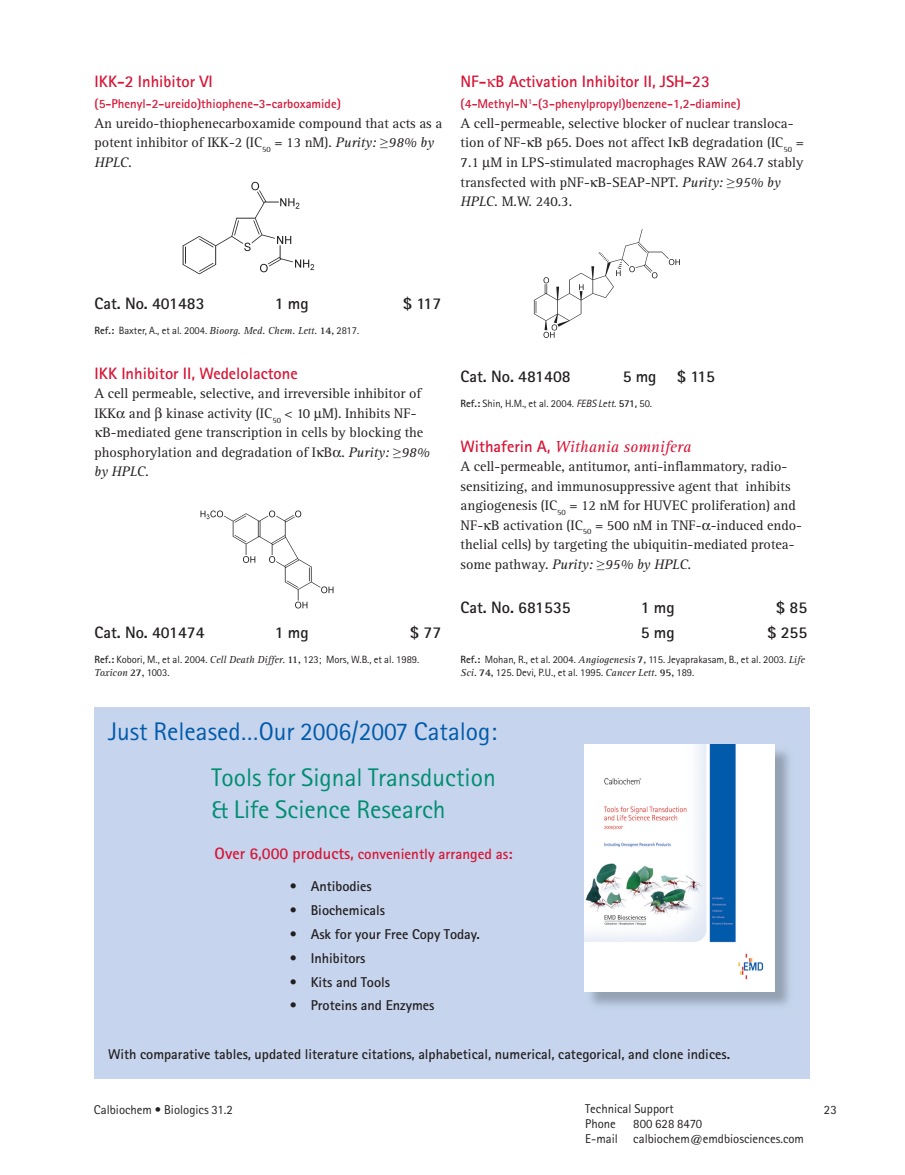
<style>
.page{position:relative;width:905px;height:1175px;background:#fff}
.page>*{position:absolute;margin:0;border:0;box-sizing:border-box;transform-origin:0 0}
.t1{font:25.5px/32.5px "Agfa Rotis Sans Serif";color:#008d71}
.t2{font:25.5px "Agfa Rotis Sans Serif";color:#015aaa}
.t3{font:700 16.5px "Agfa Rotis Sans Serif";color:#231f20}
.t4{font:700 16.5px "Agfa Rotis Sans Serif";color:#d71536}
.t5{font:italic 16.5px "Agfa Rotis Serif";color:#d71536}
.t6{font:700 15px "Agfa Rotis Sans Serif";color:#d71536}
.t7{font:14.25px/19.5px "Agfa Rotis Serif";color:#231f20}
.t8{font:700 14.25px "Agfa Rotis Sans Serif";color:#231f20}
.t9{font:italic 14.25px "Agfa Rotis Serif";color:#231f20}
.t10{font:12.75px/15px "Agfa Rotis Sans Serif";color:#231f20}
.t11{font:700 12.75px "Agfa Rotis Sans Serif";color:#d71536}
.t12{font:10.5px/12.8px "Agfa Rotis Sans Serif";color:#231f20}
.t13{font:italic 10.5px "Agfa Rotis Serif";color:#231f20}
.s1{font-style:italic}
.s2{font-weight:700}
.s3{font-family:"Agfa Rotis Serif";font-style:italic}
.s4{font-family:"Agfa Rotis Serif";font-weight:700}
.s5{font-weight:700;font-style:normal}
.s6{font-family:"Agfa Rotis Sans Serif";font-style:normal}
.s7{font-family:"Agfa Rotis Sans Serif";font-weight:700;font-style:normal}
.s8{font-size:16.5px}
</style>
<div class="page">
<img style="left:182px;top:181px;width:133px;height:94px">
<img style="left:200px;top:510px;width:134px;height:99px">
<img style="left:533px;top:229px;width:147px;height:109px">
<div style="left:94px;top:707px;width:716px;height:371px;background:#c6d5ed"></div>
<img style="left:585px;top:744px;width:204px;height:262px">
<img style="left:584px;top:744px;width:190px;height:247px">
<p class="t4" style="left:94px;top:71px;width:120px">IKK-2 Inhibitor VI</p>
<p class="t11" style="left:94px;top:96px;width:248px">(5-Phenyl-2-ureido)thiophene-3-carboxamide)</p>
<p class="t7" style="left:94px;top:114px;width:349px">An ureido-thiophenecarboxamide compound that acts as a potent inhibitor of IKK-2 (IC<sub>50</sub> = 13 nM). <span class="s1">Purity: ≥98% by<br>HPLC.</span></p>
<p class="t4" style="left:460px;top:71px;width:251px">NF- B Activation Inhibitor II, JSH-23</p>
<p class="t11" style="left:460px;top:96px;width:281px">(4-Methyl-N<sup>1</sup>-(3-phenylpropyl)benzene-1,2-diamine)</p>
<p class="t7" style="left:460px;top:114px;width:345px">A cell-permeable, selective blocker of nuclear transloca&shy;tion of NF- B p65. Does not affect I B degradation (IC<sub>50</sub> = 7.1 M in LPS-stimulated macrophages RAW 264.7 stably transfected with pNF- B-SEAP-NPT. <span class="s1">Purity: ≥95% by HPLC.</span> M.W. 240.3.</p>
<p class="t3" style="left:94px;top:293px;width:112px">Cat. No. 401483</p>
<p class="t3" style="left:275px;top:293px;width:35px">1 mg</p>
<p class="t3" style="left:403px;top:293px;width:40px">$ 117</p>
<p class="t12" style="left:94px;top:324px;width:266px"><span class="s2">Ref.:</span> Baxter, A., et al. 2004. <span class="s3">Bioorg. Med. Chem. Lett.</span> <span class="s4">14,</span> 2817.</p>
<p class="t4" style="left:94px;top:363px;width:205px">IKK Inhibitor II, Wedelolactone</p>
<p class="t7" style="left:94px;top:384px;width:328px">A cell permeable, selective, and irreversible inhibitor of</p>
<p class="t7" style="left:94px;top:404px;width:323px">IKK and kinase activity (IC<sub>50</sub> &lt; 10 M). Inhibits NF-</p>
<p class="t7" style="left:102px;top:423px;width:322px">B-mediated gene transcription in cells by blocking the</p>
<p class="t7" style="left:94px;top:443px;width:336px">phosphorylation and degradation of I B . <span class="s1">Purity: ≥98%</span></p>
<p class="t9" style="left:94px;top:463px;width:56px">by HPLC.</p>
<p class="t3" style="left:94px;top:622px;width:112px">Cat. No. 401474</p>
<p class="t3" style="left:275px;top:622px;width:35px">1 mg</p>
<p class="t3" style="left:410px;top:622px;width:33px">$ 77</p>
<p class="t12" style="left:94px;top:653px;width:326px"><span class="s2">Ref.:</span> Kobori, M., et al. 2004. <span class="s3">Cell Death Differ.</span> <span class="s4">11,</span> 123; Mors, W.B., et al. 1989.</p>
<p class="t13" style="left:94px;top:666px;width:77px">Toxicon <span class="s5">27,</span> <span class="s6">1003.</span></p>
<p class="t3" style="left:460px;top:365px;width:112px">Cat. No. 481408</p>
<p class="t3" style="left:622px;top:365px;width:94px">5 mg $ 115</p>
<p class="t12" style="left:460px;top:397px;width:193px"><span class="s2">Ref.:</span> Shin, H.M., et al. 2004. <span class="s1">FEBS Lett.</span> <span class="s2">571,</span> 50.</p>
<p class="t5" style="left:460px;top:436px;width:232px"><span class="s7">Withaferin A,</span> Withania somnifera</p>
<p class="t7" style="left:460px;top:457px;width:343px">A cell-permeable, antitumor, anti-inflammatory, radio&shy;sensitizing, and immunosuppressive agent that inhibits angiogenesis (IC<sub>50</sub> = 12 nM for HUVEC proliferation) and NF- B activation (IC<sub>50</sub> = 500 nM in TNF- -induced endo&shy;thelial cells) by targeting the ubiquitin-mediated protea&shy;some pathway. <span class="s1">Purity: ≥95% by HPLC.</span></p>
<p class="t3" style="left:460px;top:597px;width:112px">Cat. No. 681535</p>
<p class="t3" style="left:641px;top:597px;width:35px">1 mg</p>
<p class="t3" style="left:776px;top:597px;width:33px">$ 85</p>
<p class="t3" style="left:640px;top:622px;width:35px">5 mg</p>
<p class="t3" style="left:767px;top:622px;width:42px">$ 255</p>
<p class="t12" style="left:460px;top:653px;width:346px"><span class="s2">Ref.:</span> Mohan, R., et al. 2004. <span class="s3">Angiogenesis</span> <span class="s4">7,</span> 115. Jeyaprakasam, B., et al. 2003. <span class="s3">Life<br>Sci.</span> <span class="s4">74,</span> 125. Devi, P.U., et al. 1995. <span class="s3">Cancer Lett.</span> <span class="s4">95,</span> 189.</p>
<h1 class="t2" style="left:108px;top:716px;width:390px">Just Released…Our 2006/2007 Catalog:</h1>
<h1 class="t1" style="left:211px;top:760px;width:285px">Tools for Signal Transduction &amp; Life Science Research</h1>
<p class="t6" style="left:214px;top:844px;width:299px"><span class="s8">Over 6,000 products,</span> conveniently arranged as:</p>
<p class="t8" style="left:290px;top:877px;width:84px">• Antibodies</p>
<p class="t8" style="left:290px;top:901px;width:97px">• Biochemicals</p>
<p class="t8" style="left:290px;top:925px;width:192px">• Ask for your Free Copy Today.</p>
<p class="t8" style="left:290px;top:949px;width:77px">• Inhibitors</p>
<p class="t8" style="left:290px;top:972px;width:102px">• Kits and Tools</p>
<p class="t8" style="left:290px;top:996px;width:146px">• Proteins and Enzymes</p>
<p class="t8" style="left:108px;top:1045px;width:623px">With comparative tables, updated literature citations, alphabetical, numerical, categorical, and clone indices.</p>
<p class="t10" style="left:585px;top:1101px;width:90px">Technical Support<br>Phone</p>
<p class="t10" style="left:94px;top:1102px;width:140px">Calbiochem • Biologics 31.2</p>
<p class="t10" style="left:824px;top:1102px;width:14px">23</p>
<p class="t10" style="left:585px;top:1116px;width:220px;text-indent:48px">800 628 8470<br>E-mail calbiochem@emdbiosciences.com</p>
</div>
